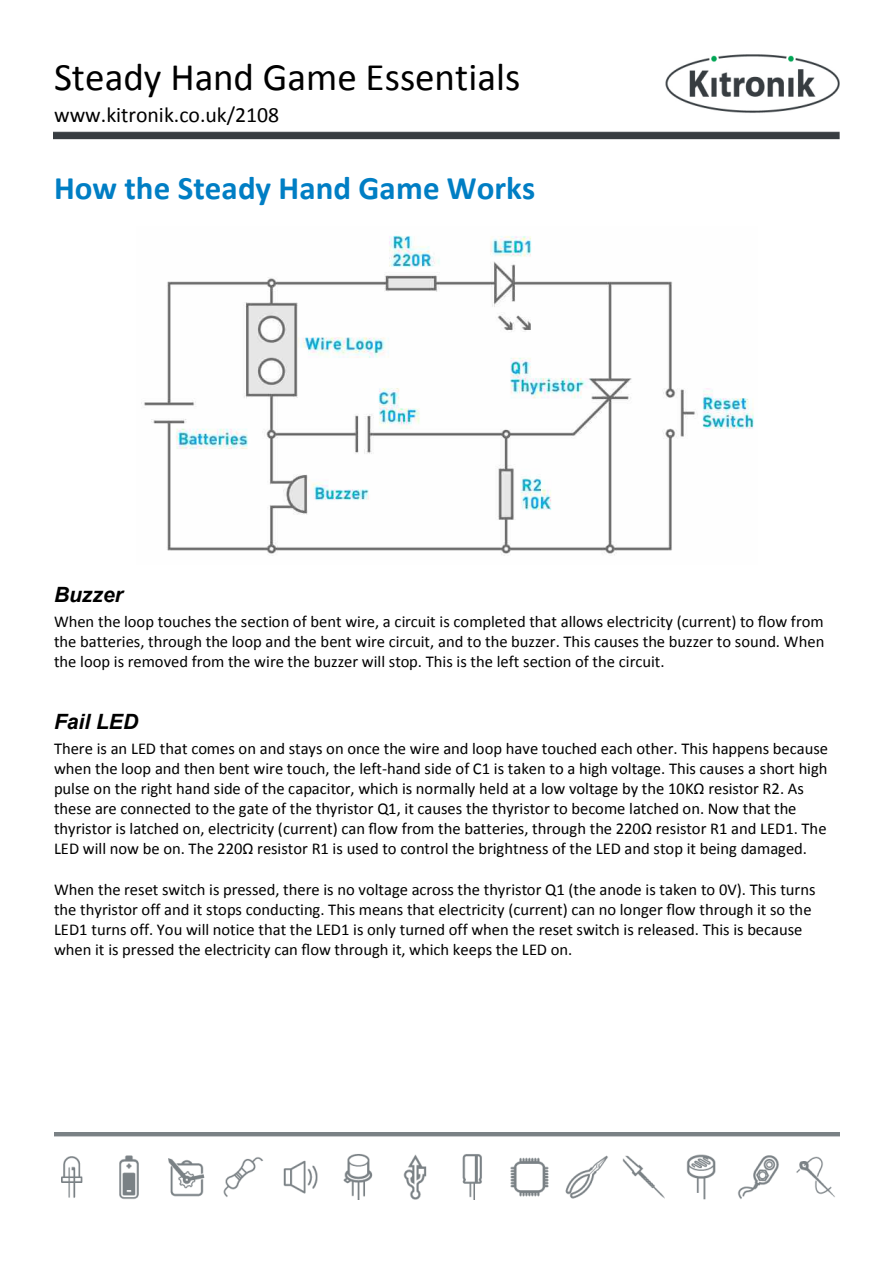
<style>
.page{position:relative;width:893px;height:1263px;background:#fff}
.page>*{position:absolute;margin:0;border:0;box-sizing:border-box;transform-origin:0 0}
.t1{font:39px "Calibri";color:#000}
.t2{font:700 33px "Calibri";color:#007ec4}
.t3{font:21.75px "Calibri";color:#000}
.t4{font:italic 700 21px "Arial";color:#000}
.t5{font:16.5px/20.1px "Calibri";color:#000}
</style>
<div class="page">
<img style="left:54px;top:54px;width:785px;height:86px">
<img style="left:54px;top:1133px;width:785px;height:67px">
<img style="left:141px;top:235px;width:613px;height:321px">
<h1 class="t1" style="left:54px;top:62px;width:468px">Steady Hand Game Essentials</h1>
<h3 class="t3" style="left:54px;top:106px;width:226px">www.kitronik.co.uk/2108</h3>
<h2 class="t2" style="left:54px;top:176px;width:482px">How the Steady Hand Game Works</h2>
<p class="t4" style="left:54px;top:582px;width:71px">Buzzer</p>
<p class="t5" style="left:54px;top:612px;width:771px;text-align:justify">When the loop touches the section of bent wire, a circuit is completed that allows electricity (current) to Øow from the batteries, through the loop and the bent wire circuit, and to the buzzer. This causes the buzzer to sound. When the loop is removed from the wire the buzzer will stop. This is the left section of the circuit.</p>
<p class="t4" style="left:54px;top:710px;width:86px">Fail LED</p>
<p class="t5" style="left:54px;top:739px;width:775px">There is an LED that comes on and stays on once the wire and loop have touched each other. This happens because when the loop and then bent wire touch, the left-hand side of C1 is taken to a high voltage. This causes a short high pulse on the right hand side of the capacitor, which is normally held at a low voltage by the 10K- resistor R2. As these are connected to the gate of the thyristor Q1, it causes the thyristor to become latched on. Now that the thyristor is latched on, electricity (current) can Øow from the batteries, through the 220- resistor R1 and LED1. The LED will now be on. The 220- resistor R1 is used to control the brightness of the LED and stop it being damaged.</p>
<p class="t5" style="left:54px;top:880px;width:763px">When the reset switch is pressed, there is no voltage across the thyristor Q1 (the anode is taken to 0V). This turns the thyristor off and it stops conducting. This means that electricity (current) can no longer Øow through it so the LED1 turns off. You will notice that the LED1 is only turned off when the reset switch is released. This is because when it is pressed the electricity can Øow through it, which keeps the LED on.</p>
</div>
